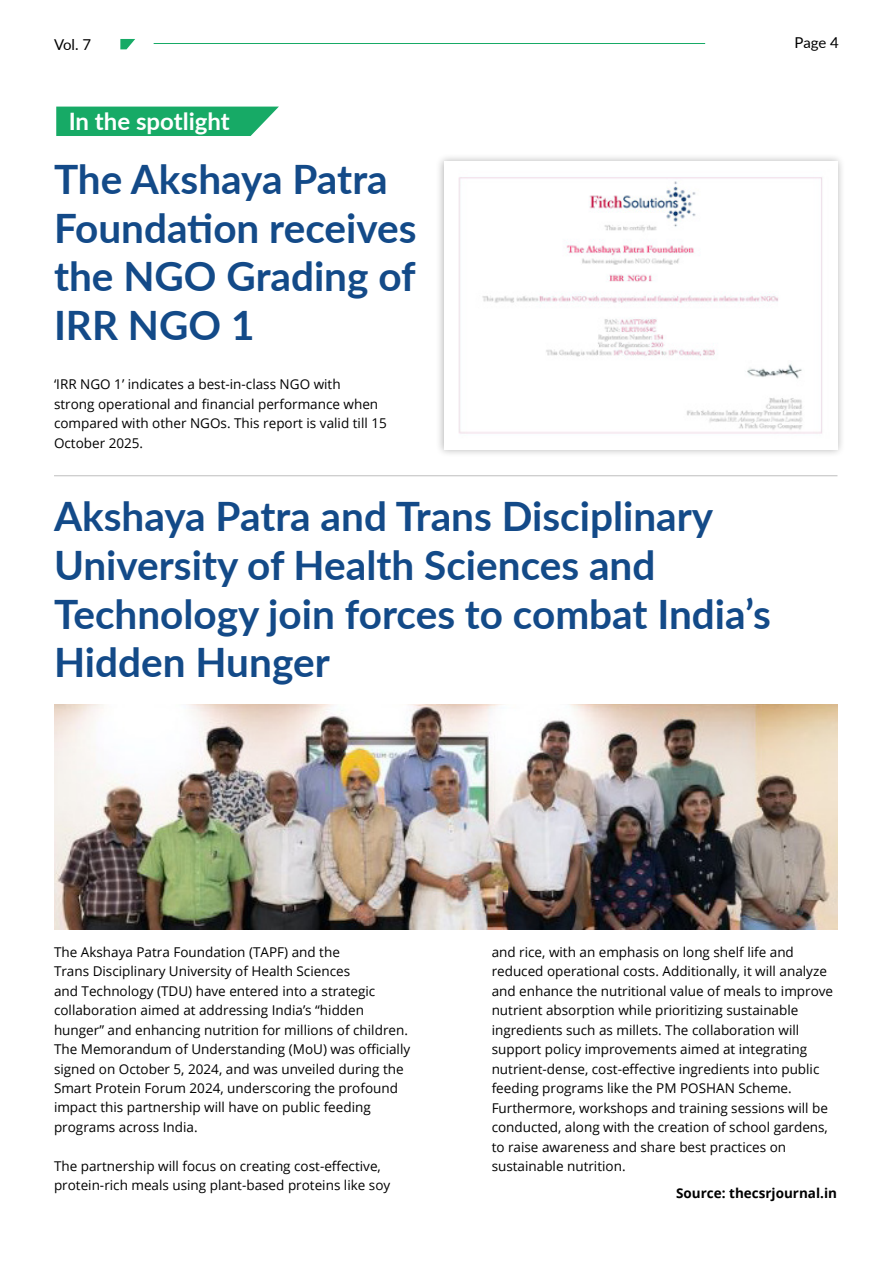
<style>
.page{position:relative;width:893px;height:1263px;background:#fff}
.page>*{position:absolute;margin:0;border:0;box-sizing:border-box;transform-origin:0 0}
.t1{font:700 40.5px/48.6px "Lato";color:#134a88}
.t2{font:700 24px "Lato";color:#fff}
.t3{font:15px "Lato";letter-spacing:-.01em;color:#000}
.t4{font:13.5px/19.5px "Open Sans";color:#000}
.t5{font:700 13.5px "Open Sans";color:#000}
</style>
<div class="page">
<div style="left:435px;top:153px;width:411px;height:305px;background:#000;opacity:.3"></div>
<div style="left:444px;top:162px;width:393px;height:288px;background:#fff"></div>
<img style="left:458px;top:177px;width:364px;height:257px">
<svg style="left:56px;top:107px;width:223px;height:29px;background:#26af70"></svg>
<img style="left:54px;top:704px;width:783px;height:225px">
<hr style="left:54px;top:475px;width:783px;height:1px;background:#bfbfbf">
<hr style="left:154px;top:43px;width:551px;height:1px;background:#17aa66">
<svg style="left:120px;top:39px;width:15px;height:10px"></svg>
<p class="t3" style="left:54px;top:33px;width:39px">Vol. 7</p>
<p class="t3" style="left:795px;top:32px;width:46px">Page 4</p>
<h2 class="t2" style="left:69px;top:104px;width:163px">In the spotlight</h2>
<h1 class="t1" style="left:54px;top:153px;width:364px">The Akshaya Patra<br>Foundation receives the NGO Grading of<br>IRR NGO 1</h1>
<p class="t4" style="left:54px;top:374px;width:334px">‘IRR NGO 1’ indicates a best-in-class NGO with<br>strong operational and financial performance when compared with other NGOs. This report is valid till 15<br>October 2025.</p>
<h1 class="t1" style="left:54px;top:491px;width:718px">Akshaya Patra and Trans Disciplinary<br>University of Health Sciences and<br>Technology join forces to combat India’s<br>Hidden Hunger</h1>
<p class="t4" style="left:54px;top:941px;width:358px">The Akshaya Patra Foundation (TAPF) and the<br>Trans Disciplinary University of Health Sciences<br>and Technology (TDU) have entered into a strategic collaboration aimed at addressing India’s “hidden hunger” and enhancing nutrition for millions of children.<br>The Memorandum of Understanding (MoU) was officially signed on October 5, 2024, and was unveiled during the Smart Protein Forum 2024, underscoring the profound impact this partnership will have on public feeding programs across India.</p>
<p class="t4" style="left:54px;top:1156px;width:338px">The partnership will focus on creating cost-effective, protein-rich meals using plant-based proteins like soy</p>
<p class="t4" style="left:492px;top:941px;width:343px">and rice, with an emphasis on long shelf life and reduced operational costs. Additionally, it will analyze and enhance the nutritional value of meals to improve nutrient absorption while prioritizing sustainable ingredients such as millets. The collaboration will support policy improvements aimed at integrating nutrient-dense, cost-effective ingredients into public feeding programs like the PM POSHAN Scheme.<br>Furthermore, workshops and training sessions will be conducted, along with the creation of school gardens, to raise awareness and share best practices on sustainable nutrition.</p>
<p class="t5" style="left:676px;top:1184px;width:163px">Source: thecsrjournal.in</p>
</div>
